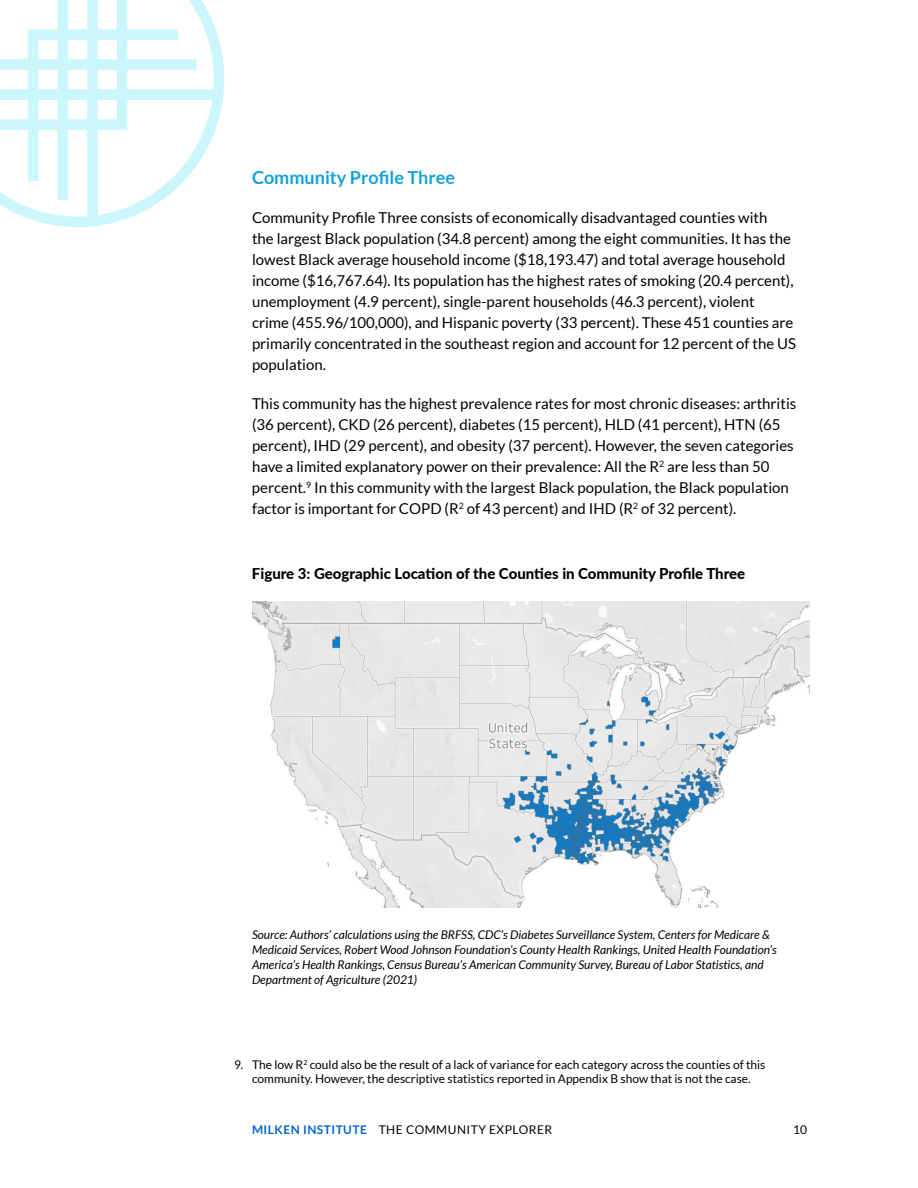
<style>
.page{position:relative;width:918px;height:1188px;background:#fff}
.page>*{position:absolute;margin:0;border:0;box-sizing:border-box;transform-origin:0 0}
.t1{font:700 18px "Lato";color:#14a1d9}
.t2{font:15px/21px "Lato";color:#000}
.t3{font:800 15px "Lato";color:#000}
.t4{font:italic 12px/15px "Lato";color:#000}
.t5{font:12px/14.4px "Lato";color:#000;text-align:center}
.t6{font:12px "Lato";letter-spacing:.04em;color:#000}
.s1{font-weight:700;color:#06c}
</style>
<div class="page">
<svg style="left:0;top:0;width:224px;height:227px"></svg>
<img style="left:252px;top:602px;width:558px;height:305px">
<p class="t1" style="left:252px;top:167px;width:205px">Community Profile Three</p>
<p class="t2" style="left:252px;top:207px;width:546px">Community Profile Three consists of economically disadvantaged counties with<br>the largest Black population (34.8 percent) among the eight communities. It has the lowest Black average household income ($18,193.47) and total average household income ($16,767.64). Its population has the highest rates of smoking (20.4 percent), unemployment (4.9 percent), single-parent households (46.3 percent), violent<br>crime (455.96/100,000), and Hispanic poverty (33 percent). These 451 counties are primarily concentrated in the southeast region and account for 12 percent of the US population.</p>
<p class="t2" style="left:252px;top:393px;width:546px">This community has the highest prevalence rates for most chronic diseases: arthritis (36 percent), CKD (26 percent), diabetes (15 percent), HLD (41 percent), HTN (65 percent), IHD (29 percent), and obesity (37 percent). However, the seven categories have a limited explanatory power on their prevalence: All the R<sup>2</sup> are less than 50 percent.<sup>9</sup> In this community with the largest Black population, the Black population factor is important for COPD (R<sup>2</sup> of 43 percent) and IHD (R<sup>2</sup> of 32 percent).</p>
<p class="t3" style="left:252px;top:563px;width:495px">Figure 3: Geographic Location of the Counties in Community Profile Three</p>
<p class="t4" style="left:252px;top:928px;width:526px">Source: Authors’ calculations using the BRFSS, CDC’s Diabetes Surveillance System, Centers for Medicare &amp; Medicaid Services, Robert Wood Johnson Foundation’s County Health Rankings, United Health Foundation’s America’s Health Rankings, Census Bureau’s American Community Survey, Bureau of Labor Statistics, and Department of Agriculture (2021)</p>
<p class="t5" style="left:234px;top:1057px;width:533px">9. The low R<sup>2</sup> could also be the result of a lack of variance for each category across the counties of this community. However, the descriptive statistics reported in Appendix B show that is not the case.</p>
<p class="t6" style="left:252px;top:1123px;width:302px"><span class="s1">MILKEN INSTITUTE</span> THE COMMUNITY EXPLORER</p>
<p class="t5" style="left:793px;top:1122px;width:15px">10</p>
</div>
